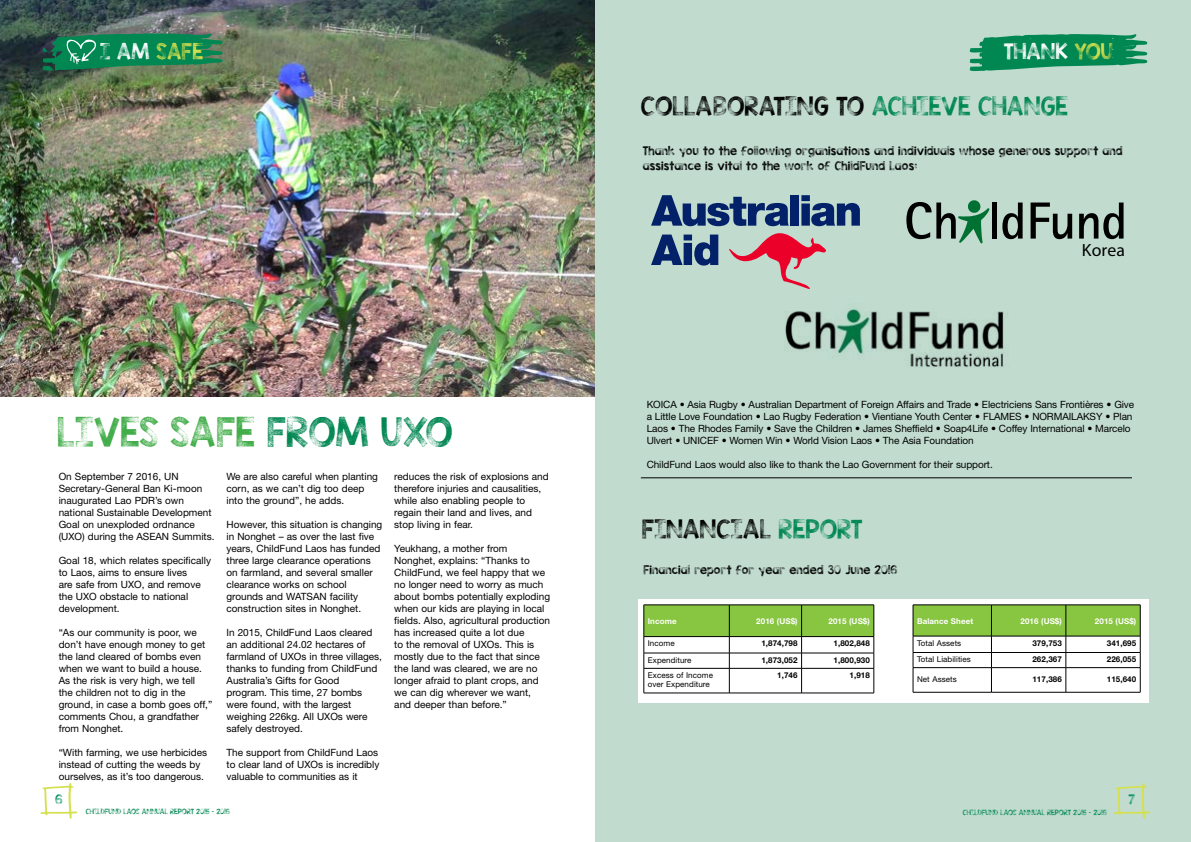
<style>
.page{position:relative;width:1191px;height:842px;background:#fff}
.page>*{position:absolute;margin:0;border:0;box-sizing:border-box;transform-origin:0 0}
.t1{font:32.8px "KGTRIBECASTAMP";color:#41ad49}
.t2{font:21px "KGTRIBECASTAMP";color:#000}
.t3{font:18px "KGTRIBECASTAMP";color:#fff}
.t4{font:18px "KGTRIBECASTAMP";color:#d5e04e}
.t5{font:700 17.7px "Rotis Sans Serif";letter-spacing:.005em;color:#000}
.t6{font:11px "KGTRIBECASTAMP";color:#008f5e}
.t7{font:10px/12px "Helvetica Neue LT Pro";color:#000}
.t8{font:10px/15px "KGTRIBECASTAMP";letter-spacing:.01em;color:#000}
.t9{font:700 8px "Helvetica Neue LT Pro";letter-spacing:.01em;color:#000}
.t10{font:8px/9px "Helvetica Neue LT Pro";letter-spacing:.01em;color:#000}
.t11{font:700 8px "Helvetica Neue LT Pro";letter-spacing:.01em;color:#fff}
.t12{font:6px "KGTRIBECASTAMP";color:#008752}
.s1{color:#fff}
.s2{color:#d5e04e}
.s3{color:#008752}
</style>
<div class="page">
<img style="left:0;top:0;width:595px;height:396px">
<svg style="left:43px;top:33px;width:180px;height:38px;background:#1d8257"></svg>
<div style="left:595px;top:0;width:596px;height:842px;background:#c1dccf"></div>
<svg style="left:969px;top:34px;width:178px;height:37px"></svg>
<svg style="left:906px;top:200px;width:83px;height:43px"></svg>
<div style="left:992px;top:203px;width:5px;height:36px;background:#000"></div>
<svg style="left:1002px;top:203px;width:20px;height:36px"></svg>
<svg style="left:1030px;top:203px;width:42px;height:36px"></svg>
<svg style="left:1079px;top:203px;width:44px;height:36px"></svg>
<svg style="left:729px;top:233px;width:97px;height:56px"></svg>
<svg style="left:651px;top:195px;width:138px;height:31px"></svg>
<div style="left:790px;top:195px;width:8px;height:31px;background:#022169"></div>
<svg style="left:801px;top:195px;width:59px;height:31px"></svg>
<svg style="left:651px;top:235px;width:67px;height:31px"></svg>
<hr style="left:641px;top:477px;width:491px;height:1px;background:#000">
<div style="left:638px;top:599px;width:269px;height:103px;background:#fff"></div>
<svg style="left:643px;top:605px;width:231px;height:88px"></svg>
<hr style="left:643px;top:693px;width:86px;height:1px;background:#000">
<hr style="left:729px;top:693px;width:72px;height:1px;background:#000">
<hr style="left:801px;top:693px;width:73px;height:1px;background:#000">
<div style="left:907px;top:599px;width:241px;height:103px;background:#fff"></div>
<svg style="left:913px;top:605px;width:228px;height:87px"></svg>
<hr style="left:913px;top:692px;width:78px;height:1px;background:#000">
<hr style="left:991px;top:692px;width:74px;height:1px;background:#000">
<hr style="left:1065px;top:692px;width:75px;height:1px;background:#000">
<img style="left:785px;top:308px;width:219px;height:60px">
<svg style="left:40px;top:783px;width:37px;height:36px"></svg>
<svg style="left:1113px;top:783px;width:37px;height:36px"></svg>
<h3 class="t4" style="left:100px;top:39px;width:104px"><span class="s1">I AM</span> SAFE</h3>
<h3 class="t3" style="left:1003px;top:39px;width:111px">THANK <span class="s2">YOU</span></h3>
<h2 class="t2" style="left:641px;top:92px;width:428px">COLLABORATING TO <span class="s3">ACHIEVE CHANGE</span></h2>
<p class="t8" style="left:643px;top:144px;width:481px">Thank you to the following organisations and individuals whose generous support and assistance is vital to the work of ChildFund Laos:</p>
<h1 class="t1" style="left:57px;top:409px;width:397px">LIVES SAFE <span class="s3">FROM UXO</span></h1>
<p class="t7" style="left:59px;top:470px;width:157px">On September 7 2016, UN<br>Secretary-General Ban Ki-moon inaugurated Lao PDR’s own national Sustainable Development<br>Goal on unexploded ordnance (UXO) during the ASEAN Summits.</p>
<p class="t7" style="left:59px;top:554px;width:154px">Goal 18, which relates specifically to Laos, aims to ensure lives<br>are safe from UXO, and remove the UXO obstacle to national development.</p>
<p class="t7" style="left:59px;top:626px;width:155px">“As our community is poor, we don’t have enough money to get the land cleared of bombs even when we want to build a house.<br>As the risk is very high, we tell<br>the children not to dig in the ground, in case a bomb goes off,” comments Chou, a grandfather from Nonghet.</p>
<p class="t7" style="left:59px;top:746px;width:150px">“With farming, we use herbicides instead of cutting the weeds by ourselves, as it’s too dangerous.</p>
<p class="t7" style="left:226px;top:470px;width:153px">We are also careful when planting corn, as we can’t dig too deep into the ground”, he adds.</p>
<p class="t7" style="left:226px;top:518px;width:157px">However, this situation is changing in Nonghet – as over the last five years, ChildFund Laos has funded three large clearance operations on farmland, and several smaller clearance works on school grounds and WATSAN facility construction sites in Nonghet.</p>
<p class="t7" style="left:226px;top:626px;width:157px">In 2015, ChildFund Laos cleared an additional 24.02 hectares of farmland of UXOs in three villages, thanks to funding from ChildFund<br>Australia’s Gifts for Good program. This time, 27 bombs were found, with the largest weighing 226kg. All UXOs were safely destroyed.</p>
<p class="t7" style="left:226px;top:746px;width:154px">The support from ChildFund Laos to clear land of UXOs is incredibly valuable to communities as it</p>
<p class="t7" style="left:394px;top:470px;width:156px">reduces the risk of explosions and therefore injuries and causalities, while also enabling people to regain their land and lives, and stop living in fear.</p>
<p class="t7" style="left:394px;top:542px;width:157px">Yeukhang, a mother from<br>Nonghet, explains: “Thanks to<br>ChildFund, we feel happy that we no longer need to worry as much about bombs potentially exploding when our kids are playing in local fields. Also, agricultural production has increased quite a lot due<br>to the removal of UXOs. This is mostly due to the fact that since the land was cleared, we are no longer afraid to plant crops, and we can dig wherever we want, and deeper than before.”</p>
<h3 class="t5" style="left:1082px;top:240px;width:45px">Korea</h3>
<p class="t7" style="left:646px;top:398px;width:489px">KOICA • Asia Rugby • Australian Department of Foreign Affairs and Trade • Electriciens Sans Frontières • Give a Little Love Foundation • Lao Rugby Federation • Vientiane Youth Center • FLAMES • NORMAILAKSY • Plan Laos • The Rhodes Family • Save the Children • James Sheffield • Soap4Life • Coffey International • Marcelo Ulvert • UNICEF • Women Win • World Vision Laos • The Asia Foundation</p>
<p class="t7" style="left:646px;top:458px;width:348px">ChildFund Laos would also like to thank the Lao Government for their support.</p>
<h2 class="t2" style="left:642px;top:515px;width:222px">FINANCIAL <span class="s3">REPORT</span></h2>
<p class="t8" style="left:643px;top:562px;width:255px">Financial report for year ended 30 June 2016</p>
<p class="t11" style="left:648px;top:616px;width:30px">Income</p>
<p class="t11" style="left:756px;top:616px;width:43px">2016 (US$)</p>
<p class="t11" style="left:828px;top:616px;width:43px">2015 (US$)</p>
<p class="t10" style="left:648px;top:639px;width:28px">Income</p>
<p class="t9" style="left:761px;top:638px;width:38px">1,874,798</p>
<p class="t9" style="left:833px;top:638px;width:38px">1,802,848</p>
<p class="t10" style="left:648px;top:655px;width:45px">Expenditure</p>
<p class="t9" style="left:761px;top:655px;width:38px">1,873,052</p>
<p class="t9" style="left:833px;top:655px;width:38px">1,800,930</p>
<p class="t10" style="left:648px;top:670px;width:67px">Excess of Income over Expenditure</p>
<p class="t9" style="left:777px;top:670px;width:22px">1,746</p>
<p class="t9" style="left:849px;top:670px;width:22px">1,918</p>
<p class="t11" style="left:917px;top:616px;width:58px">Balance Sheet</p>
<p class="t11" style="left:1020px;top:616px;width:43px">2016 (US$)</p>
<p class="t11" style="left:1095px;top:616px;width:43px">2015 (US$)</p>
<p class="t10" style="left:917px;top:638px;width:46px">Total Assets</p>
<p class="t9" style="left:1032px;top:638px;width:31px">379,753</p>
<p class="t9" style="left:1106px;top:638px;width:31px">341,695</p>
<p class="t10" style="left:917px;top:655px;width:55px">Total Liabilities</p>
<p class="t9" style="left:1032px;top:654px;width:31px">262,367</p>
<p class="t9" style="left:1106px;top:654px;width:31px">226,055</p>
<p class="t10" style="left:917px;top:675px;width:41px">Net Assets</p>
<p class="t9" style="left:1032px;top:674px;width:31px">117,386</p>
<p class="t9" style="left:1106px;top:674px;width:31px">115,640</p>
<p class="t6" style="left:55px;top:792px;width:9px">6</p>
<p class="t6" style="left:1128px;top:792px;width:8px">7</p>
<p class="t12" style="left:86px;top:807px;width:146px">CHILDFUND LAOS ANNUAL REPORT 2015 – 2016</p>
<p class="t12" style="left:962px;top:808px;width:146px">CHILDFUND LAOS ANNUAL REPORT 2015 – 2016</p>
</div>
